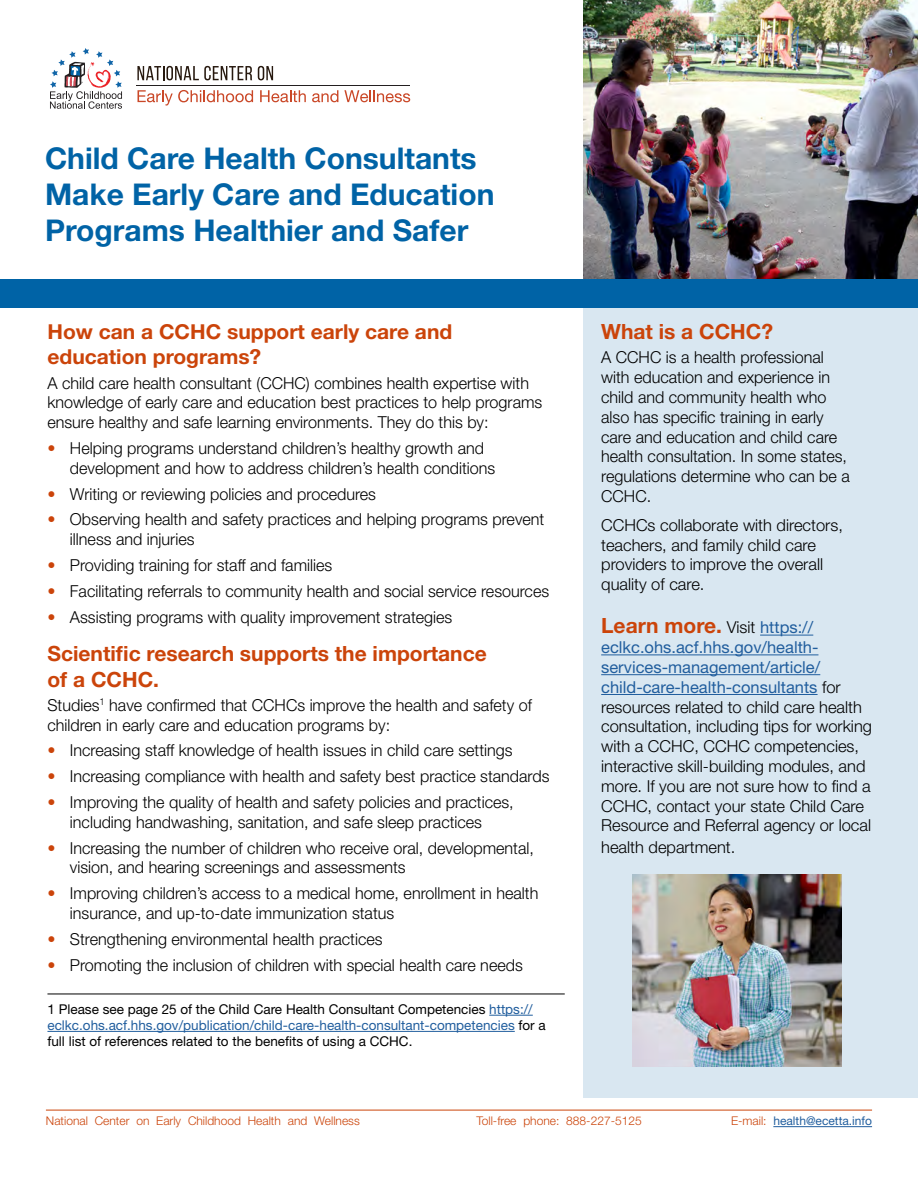
<style>
.page{position:relative;width:918px;height:1188px;background:#fff}
.page>*{position:absolute;margin:0;border:0;box-sizing:border-box;transform-origin:0 0}
.t1{font:700 30px/36px "Helvetica Neue LT Std";color:#0063a6}
.t2{font:700 21px/25.2px "Helvetica Neue LT Std";color:#cb440a}
.t3{font:700 20.55px/25.2px "Helvetica Neue LT Std";color:#cb440a}
.t4{font:300 16.5px/19.8px "Helvetica Neue LT Std";color:#000}
.t5{font:13.5px/16.2px "Helvetica Neue LT Std";color:#000}
.t6{font:300 12px "Helvetica Neue LT Std";color:#cb440a}
.t7{font:12px "Helvetica Neue LT Std";color:#215e9e}
.s1{color:#cb440a}
.s2{color:#215e9e}
.s3{font-weight:300;font-size:16.5px;color:#000}
.s4{font-weight:400;font-size:16.5px;color:#215e9e}
.s5{font-weight:400;color:#215e9e}
.s6{font-weight:300;color:#cb440a}
</style>
<div class="page">
<hr style="left:46px;top:1110px;width:826px;height:1px;background:#cb440a">
<hr style="left:773px;top:1126px;width:99px;height:1px;background:#215e9e">
<svg style="left:138px;top:90px;width:115px;height:16px"></svg>
<svg style="left:260px;top:90px;width:46px;height:12px"></svg>
<svg style="left:312px;top:90px;width:26px;height:12px"></svg>
<svg style="left:344px;top:90px;width:66px;height:12px"></svg>
<svg style="left:137px;top:66px;width:115px;height:14px"></svg>
<svg style="left:258px;top:66px;width:15px;height:14px"></svg>
<hr style="left:137px;top:85px;width:273px;height:1px;background:#231f20">
<svg style="left:50px;top:48px;width:72px;height:61px"></svg>
<img style="left:583px;top:0;width:335px;height:279px">
<div style="left:583px;top:308px;width:335px;height:790px;background:#d9e7f1"></div>
<hr style="left:47px;top:994px;width:518px;height:1px;background:#000">
<hr style="left:489px;top:1015px;width:44px;height:1px;background:#215e9e">
<hr style="left:47px;top:1031px;width:468px;height:1px;background:#215e9e">
<hr style="left:760px;top:635px;width:53px;height:1px;background:#215e9e">
<hr style="left:601px;top:654px;width:217px;height:1px;background:#215e9e">
<hr style="left:601px;top:674px;width:219px;height:1px;background:#215e9e">
<hr style="left:601px;top:694px;width:217px;height:1px;background:#215e9e">
<img style="left:633px;top:875px;width:208px;height:192px">
<div style="left:0;top:279px;width:918px;height:29px;background:#0063a6"></div>
<h1 class="t1" style="left:45px;top:140px;width:451px">Child Care Health Consultants<br>Make Early Care and Education<br>Programs Healthier and Safer</h1>
<p class="t3" style="left:47px;top:319px;width:406px">How can a CCHC support early care and education programs?</p>
<p class="t4" style="left:47px;top:373px;width:496px">A child care health consultant (CCHC) combines health expertise with knowledge of early care and education best practices to help programs ensure healthy and safe learning environments. They do this by:</p>
<p class="t4" style="left:70px;top:438px;width:427px;text-indent:-23px"><span class="s1">•</span> Helping programs understand children’s healthy growth and development and how to address children’s health conditions</p>
<p class="t4" style="left:47px;top:484px;width:330px"><span class="s1">•</span> Writing or reviewing policies and procedures</p>
<p class="t4" style="left:70px;top:509px;width:476px;text-indent:-23px"><span class="s1">•</span> Observing health and safety practices and helping programs prevent illness and injuries</p>
<p class="t4" style="left:47px;top:555px;width:286px"><span class="s1">•</span> Providing training for staff and families</p>
<p class="t4" style="left:47px;top:581px;width:503px"><span class="s1">•</span> Facilitating referrals to community health and social service resources</p>
<p class="t4" style="left:47px;top:607px;width:406px"><span class="s1">•</span> Assisting programs with quality improvement strategies</p>
<p class="t2" style="left:47px;top:641px;width:441px">Scientific research supports the importance of a CCHC.</p>
<p class="t4" style="left:47px;top:695px;width:486px">Studies<sup>1</sup> have confirmed that CCHCs improve the health and safety of children in early care and education programs by:</p>
<p class="t4" style="left:47px;top:740px;width:467px"><span class="s1">•</span> Increasing staff knowledge of health issues in child care settings</p>
<p class="t4" style="left:47px;top:766px;width:504px"><span class="s1">•</span> Increasing compliance with health and safety best practice standards</p>
<p class="t4" style="left:47px;top:792px;width:468px;text-align:center"><span class="s1">•</span> Improving the quality of health and safety policies and practices, including handwashing, sanitation, and safe sleep practices</p>
<p class="t4" style="left:70px;top:838px;width:466px;text-indent:-23px"><span class="s1">•</span> Increasing the number of children who receive oral, developmental, vision, and hearing screenings and assessments</p>
<p class="t4" style="left:70px;top:883px;width:470px;text-indent:-23px"><span class="s1">•</span> Improving children’s access to a medical home, enrollment in health insurance, and up-to-date immunization status</p>
<p class="t4" style="left:47px;top:929px;width:337px"><span class="s1">•</span> Strengthening environmental health practices</p>
<p class="t4" style="left:47px;top:955px;width:477px"><span class="s1">•</span> Promoting the inclusion of children with special health care needs</p>
<p class="t5" style="left:47px;top:1001px;width:500px">1 Please see page 25 of the Child Care Health Consultant Competencies <span class="s2">https:// eclkc.ohs.acf.hhs.gov/publication/child-care-health-consultant-competencies</span> for a full list of references related to the benefits of using a CCHC.</p>
<p class="t2" style="left:601px;top:319px;width:173px">What is a CCHC?</p>
<p class="t4" style="left:601px;top:347px;width:250px">A CCHC is a health professional with education and experience in child and community health who also has specific training in early care and education and child care health consultation. In some states, regulations determine who can be a<br>CCHC.</p>
<p class="t4" style="left:601px;top:515px;width:243px">CCHCs collaborate with directors, teachers, and family child care providers to improve the overall quality of care.</p>
<p class="t2" style="left:601px;top:613px;width:214px">Learn more. <span class="s3">Visit</span> <span class="s4">https://</span></p>
<p class="t4" style="left:601px;top:637px;width:272px"><span class="s5">eclkc.ohs.acf.hhs.gov/health&shy;services-management/article/ child-care-health-consultants</span> for resources related to child care health consultation, including tips for working with a CCHC, CCHC competencies, interactive skill-building modules, and more. If you are not sure how to find a CCHC, contact your state Child Care Resource and Referral agency or local</p>
<p class="t4" style="left:601px;top:837px;width:136px">health department.</p>
<p class="t6" style="left:46px;top:1114px;width:315px">National Center on Early Childhood Health and Wellness</p>
<p class="t6" style="left:476px;top:1114px;width:167px">Toll-free phone: 888-227-5125</p>
<p class="t7" style="left:731px;top:1114px;width:143px"><span class="s6">E-mail:</span> health@ecetta.info</p>
</div>
